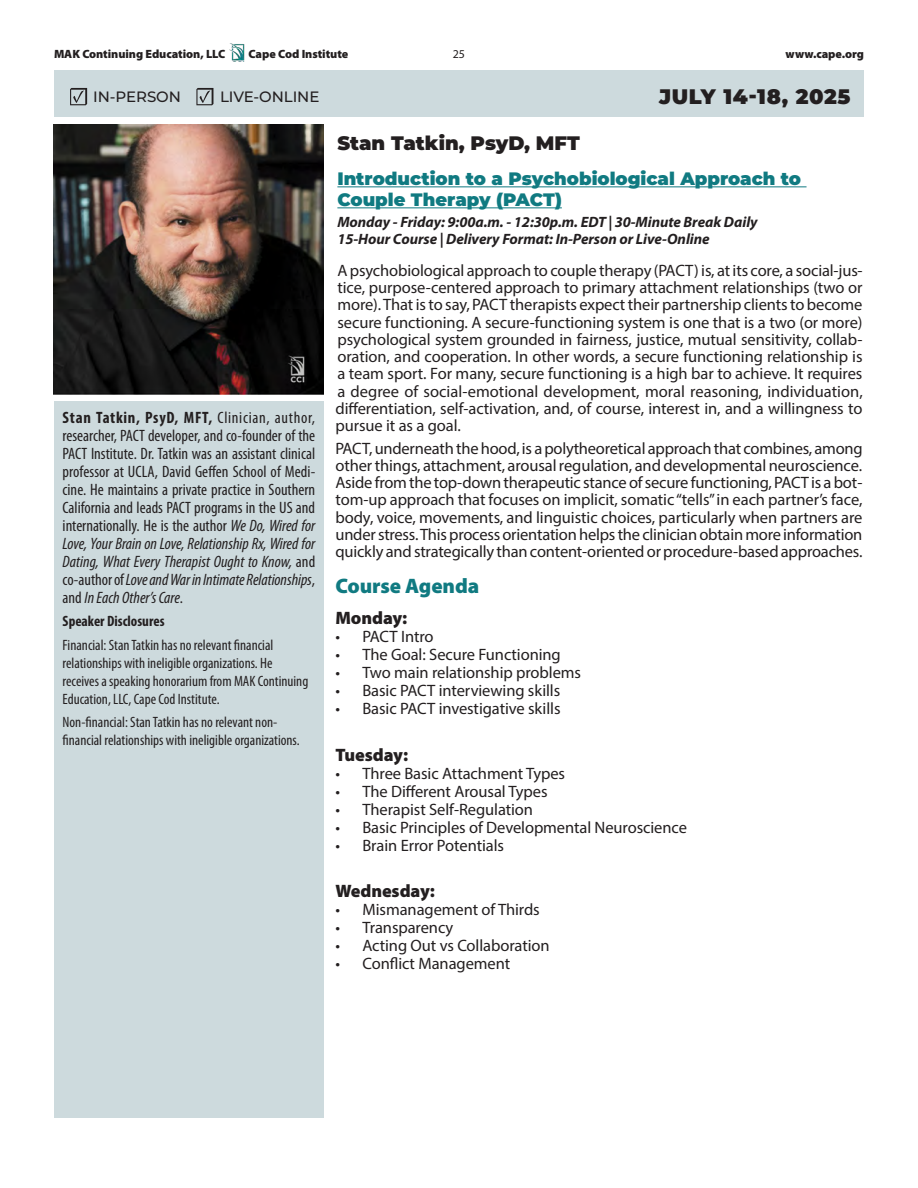
<style>
.page{position:relative;width:918px;height:1188px;background:#fff}
.page>*{position:absolute;margin:0;border:0;box-sizing:border-box;transform-origin:0 0}
.t1{font:900 21px "Montserrat";letter-spacing:.03em;color:#231f20}
.t2{font:900 21px "Myriad Pro";letter-spacing:-.005em;color:#107a81}
.t3{font:900 19.5px "Montserrat";color:#231f20}
.t4{font:900 18px/21px "Montserrat";color:#107a81}
.t5{font:900 18px "Myriad Pro";letter-spacing:-.005em;color:#231f20}
.t6{font:16.5px/17.2px "Myriad Pro";letter-spacing:-.005em;color:#231f20;text-align:justify}
.t7{font:condensed 16.5px/18px "Myriad Pro";color:#231f20;text-align:justify}
.t8{font:condensed 15px/18px "Myriad Pro";color:#231f20}
.t9{font:italic 700 15px/17.2px "Myriad Pro";letter-spacing:-.005em;color:#231f20}
.t10{font:500 15px "Montserrat";letter-spacing:-.005em;color:#231f20}
.t11{font:700 condensed 15px "Myriad Pro";color:#231f20}
.t12{font:900 12px "Myriad Pro";letter-spacing:-.005em;color:#231f20}
.t13{font:12px "Myriad Pro";color:#231f20}
.s1{font-weight:700}
.s2{font-style:italic}
</style>
<div class="page">
<img style="left:230px;top:44px;width:15px;height:17px">
<div style="left:54px;top:70px;width:810px;height:47px;background:#cddadd"></div>
<hr style="left:337px;top:186px;width:470px;height:1px;background:#107a81">
<hr style="left:337px;top:207px;width:225px;height:1px;background:#107a81">
<img style="left:54px;top:124px;width:270px;height:270px">
<div style="left:54px;top:402px;width:270px;height:716px;background:#cddadd"></div>
<svg style="left:70px;top:88px;width:17px;height:17px"></svg>
<svg style="left:196px;top:88px;width:17px;height:17px"></svg>
<p class="t12" style="left:54px;top:46px;width:173px">MAK Continuing Education, LLC</p>
<p class="t12" style="left:249px;top:46px;width:101px">Cape Cod Institute</p>
<p class="t13" style="left:453px;top:47px;width:14px">25</p>
<p class="t12" style="left:786px;top:46px;width:80px">www.cape.org</p>
<p class="t10" style="left:93px;top:87px;width:89px">IN-PERSON</p>
<p class="t10" style="left:220px;top:87px;width:101px">LIVE-ONLINE</p>
<p class="t1" style="left:659px;top:80px;width:193px">JULY 14-18, 2025</p>
<p class="t7" style="left:63px;top:408px;width:254px"><span class="s1">Stan Tatkin, PsyD, MFT,</span> Clinician, author, researcher, PACT developer, and co-founder of the PACT Institute. Dr. Tatkin was an assistant clinical professor at UCLA, David Geffen School of Medi&shy;cine. He maintains a private practice in Southern California and leads PACT programs in the US and internationally. He is the author <span class="s2">We Do, Wired for Love, Your Brain on Love, Relationship Rx, Wired for Dating, What Every Therapist Ought to Know,</span> and co-author of <span class="s2">Love and War in Intimate Relationships</span>, and <span class="s2">In Each Other’s Care</span>.</p>
<p class="t11" style="left:63px;top:612px;width:103px">Speaker Disclosures</p>
<p class="t8" style="left:63px;top:635px;width:247px">Financial: Stan Tatkin has no relevant financial relationships with ineligible organizations. He receives a speaking honorarium from MAK Continuing Education, LLC, Cape Cod Institute.</p>
<p class="t8" style="left:63px;top:713px;width:239px">Non-financial: Stan Tatkin has no relevant non&shy;financial relationships with ineligible organizations.</p>
<p class="t3" style="left:337px;top:129px;width:244px">Stan Tatkin, PsyD, MFT</p>
<p class="t4" style="left:337px;top:167px;width:465px">Introduction to a Psychobiological Approach to<br>Couple Therapy (PACT)</p>
<p class="t9" style="left:337px;top:213px;width:422px">Monday - Friday: 9:00a.m. - 12:30p.m. EDT | 30-Minute Break Daily<br>15-Hour Course | Delivery Format: In-Person or Live-Online</p>
<p class="t6" style="left:335px;top:261px;width:529px">A psychobiological approach to couple therapy (PACT) is, at its core, a social-jus&shy;tice, purpose-centered approach to primary attachment relationships (two or more). That is to say, PACT therapists expect their partnership clients to become secure functioning. A secure-functioning system is one that is a two (or more) psychological system grounded in fairness, justice, mutual sensitivity, collab&shy;oration, and cooperation. In other words, a secure functioning relationship is a team sport. For many, secure functioning is a high bar to achieve. It requires a degree of social-emotional development, moral reasoning, individuation, differentiation, self-activation, and, of course, interest in, and a willingness to pursue it as a goal.</p>
<p class="t6" style="left:335px;top:439px;width:529px">PACT, underneath the hood, is a polytheoretical approach that combines, among other things, attachment, arousal regulation, and developmental neuroscience.<br>Aside from the top-down therapeutic stance of secure functioning, PACT is a bot&shy;tom-up approach that focuses on implicit, somatic “tells” in each partner’s face, body, voice, movements, and linguistic choices, particularly when partners are under stress. This process orientation helps the clinician obtain more information quickly and strategically than content-oriented or procedure-based approaches.</p>
<p class="t2" style="left:335px;top:572px;width:145px">Course Agenda</p>
<p class="t5" style="left:335px;top:606px;width:73px">Monday:</p>
<p class="t6" style="left:335px;top:628px;width:100px">• PACT Intro</p>
<p class="t6" style="left:335px;top:646px;width:227px">• The Goal: Secure Functioning</p>
<p class="t6" style="left:335px;top:664px;width:247px">• Two main relationship problems</p>
<p class="t6" style="left:335px;top:682px;width:226px">• Basic PACT interviewing skills</p>
<p class="t6" style="left:335px;top:700px;width:227px">• Basic PACT investigative skills</p>
<p class="t5" style="left:335px;top:743px;width:74px">Tuesday:</p>
<p class="t6" style="left:335px;top:764px;width:231px">• Three Basic Attachment Types</p>
<p class="t6" style="left:335px;top:782px;width:214px">• The Different Arousal Types</p>
<p class="t6" style="left:335px;top:800px;width:199px">• Therapist Self-Regulation</p>
<p class="t6" style="left:335px;top:818px;width:353px">• Basic Principles of Developmental Neuroscience</p>
<p class="t6" style="left:335px;top:836px;width:170px">• Brain Error Potentials</p>
<p class="t5" style="left:335px;top:879px;width:101px">Wednesday:</p>
<p class="t6" style="left:335px;top:901px;width:206px">• Mismanagement of Thirds</p>
<p class="t6" style="left:335px;top:919px;width:119px">• Transparency</p>
<p class="t6" style="left:335px;top:937px;width:216px">• Acting Out vs Collaboration</p>
<p class="t6" style="left:335px;top:955px;width:176px">• Conflict Management</p>
</div>
